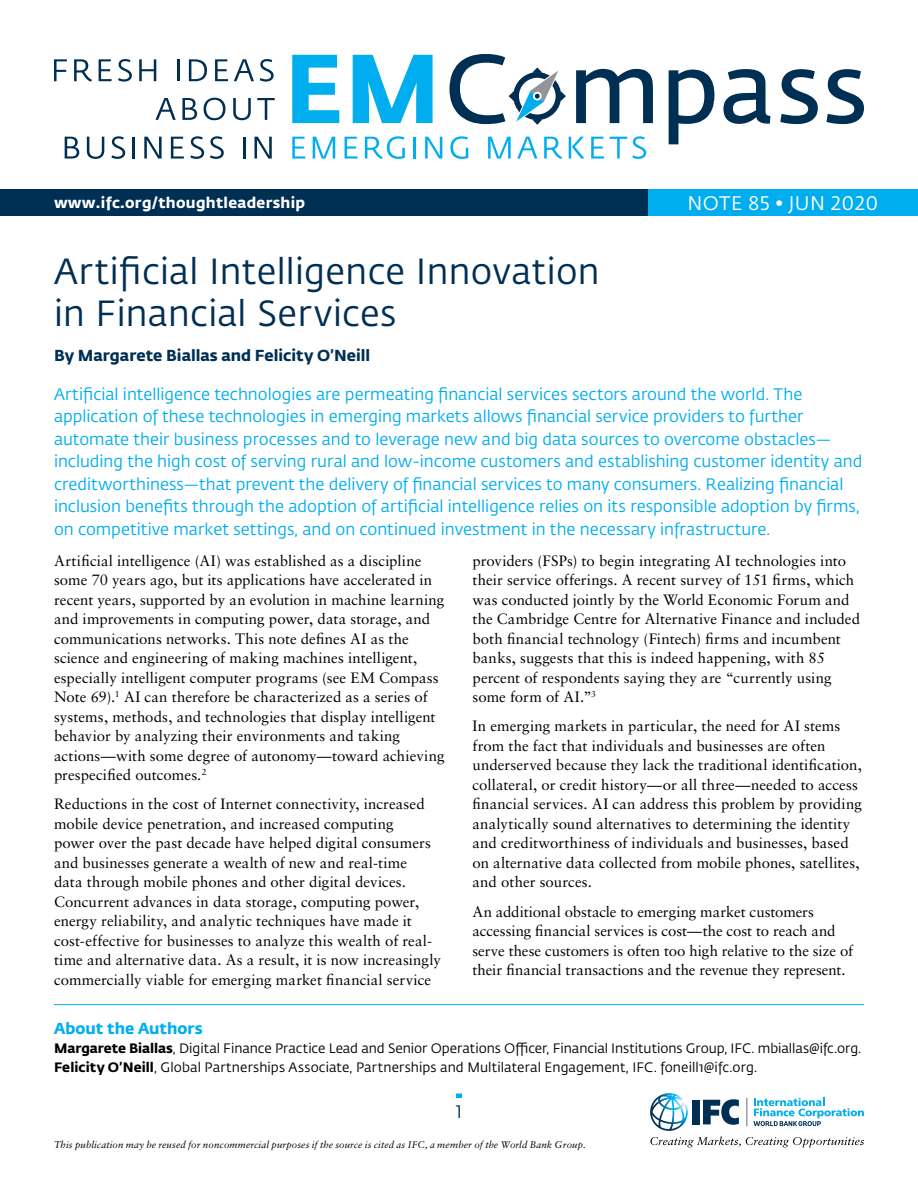
<style>
.page{position:relative;width:918px;height:1188px;background:#fff}
.page>*{position:absolute;margin:0;border:0;box-sizing:border-box;transform-origin:0 0}
.t1{font:36px/42px "Fedra Sans Std";letter-spacing:.01em;color:#002f54}
.t2{font:19.5px "Fedra Sans Std";letter-spacing:.02em;color:#fff}
.t3{font:18px "Fedra Sans Std";color:#002f54}
.t4{font:16.5px/22.5px "Fedra Sans Std";color:#00aeef}
.t5{font:700 15.75px "Fedra Sans Std";color:#002f54}
.t6{font:700 15.75px "Fedra Sans Std";color:#00aeef}
.t7{font:15px/19.5px "Sabon LT Std";letter-spacing:.005em;color:#000}
.t8{font:700 15px "Fedra Sans Std";letter-spacing:.02em;color:#fff}
.t9{font:13.5px/19.5px "Fedra Sans Std";letter-spacing:.005em;color:#000}
.t10{font:italic 9.75px "Sabon LT Std";letter-spacing:.01em;color:#000}
.s1{font-weight:700}
</style>
<div class="page">
<svg style="left:650px;top:1093px;width:214px;height:55px"></svg>
<svg style="left:456px;top:1094px;width:6px;height:4px"></svg>
<svg style="left:292px;top:55px;width:47px;height:68px"></svg>
<svg style="left:353px;top:55px;width:80px;height:68px"></svg>
<svg style="left:292px;top:137px;width:13px;height:22px"></svg>
<svg style="left:313px;top:137px;width:22px;height:22px"></svg>
<svg style="left:345px;top:137px;width:13px;height:22px"></svg>
<svg style="left:365px;top:136px;width:40px;height:23px"></svg>
<hr style="left:413px;top:137px;width:3px;height:22px;background:#00aeef">
<svg style="left:425px;top:137px;width:17px;height:22px"></svg>
<svg style="left:450px;top:136px;width:18px;height:23px"></svg>
<svg style="left:488px;top:137px;width:23px;height:22px"></svg>
<svg style="left:517px;top:137px;width:20px;height:22px"></svg>
<svg style="left:544px;top:137px;width:18px;height:22px"></svg>
<svg style="left:569px;top:137px;width:16px;height:22px"></svg>
<svg style="left:591px;top:137px;width:13px;height:22px"></svg>
<svg style="left:610px;top:136px;width:36px;height:23px"></svg>
<svg style="left:54px;top:59px;width:13px;height:22px"></svg>
<svg style="left:74px;top:59px;width:18px;height:23px"></svg>
<svg style="left:99px;top:59px;width:13px;height:22px"></svg>
<svg style="left:118px;top:59px;width:14px;height:23px"></svg>
<svg style="left:139px;top:59px;width:17px;height:22px"></svg>
<hr style="left:177px;top:59px;width:3px;height:22px;background:#002f54">
<svg style="left:189px;top:59px;width:18px;height:22px"></svg>
<svg style="left:215px;top:59px;width:13px;height:22px"></svg>
<svg style="left:234px;top:59px;width:20px;height:22px"></svg>
<svg style="left:260px;top:59px;width:14px;height:23px"></svg>
<svg style="left:155px;top:98px;width:21px;height:22px"></svg>
<svg style="left:182px;top:98px;width:15px;height:22px"></svg>
<svg style="left:204px;top:98px;width:21px;height:22px"></svg>
<svg style="left:233px;top:98px;width:18px;height:22px"></svg>
<svg style="left:257px;top:98px;width:18px;height:22px"></svg>
<svg style="left:65px;top:137px;width:14px;height:22px"></svg>
<svg style="left:87px;top:137px;width:17px;height:22px"></svg>
<svg style="left:111px;top:136px;width:14px;height:23px"></svg>
<hr style="left:133px;top:137px;width:2px;height:22px;background:#002f54">
<svg style="left:144px;top:137px;width:18px;height:22px"></svg>
<svg style="left:171px;top:137px;width:13px;height:22px"></svg>
<svg style="left:190px;top:136px;width:14px;height:23px"></svg>
<svg style="left:210px;top:136px;width:14px;height:23px"></svg>
<hr style="left:243px;top:137px;width:2px;height:22px;background:#002f54">
<svg style="left:255px;top:137px;width:17px;height:22px"></svg>
<svg style="left:576px;top:69px;width:77px;height:54px"></svg>
<svg style="left:669px;top:70px;width:45px;height:74px"></svg>
<svg style="left:723px;top:69px;width:47px;height:55px"></svg>
<svg style="left:780px;top:69px;width:38px;height:55px"></svg>
<svg style="left:827px;top:69px;width:37px;height:55px"></svg>
<svg style="left:450px;top:54px;width:116px;height:71px"></svg>
<div style="left:0;top:189px;width:918px;height:27px;background:#00aeef"></div>
<div style="left:0;top:189px;width:648px;height:27px;background:#002f54"></div>
<hr style="left:54px;top:1004px;width:810px;height:1px;background:#00aeef">
<p class="t8" style="left:54px;top:193px;width:253px">www.ifc.org/thoughtleadership</p>
<h2 class="t2" style="left:687px;top:192px;width:193px">NOTE 85 • JUN 2020</h2>
<h1 class="t1" style="left:54px;top:251px;width:547px">Artificial Intelligence Innovation in Financial Services</h1>
<p class="t5" style="left:54px;top:345px;width:318px">By Margarete Biallas and Felicity O’Neill</p>
<p class="t4" style="left:54px;top:383px;width:810px">Artificial intelligence technologies are permeating financial services sectors around the world. The application of these technologies in emerging markets allows financial service providers to further automate their business processes and to leverage new and big data sources to overcome obstacles— including the high cost of serving rural and low-income customers and establishing customer identity and creditworthiness—that prevent the delivery of financial services to many consumers. Realizing financial inclusion benefits through the adoption of artificial intelligence relies on its responsible adoption by firms, on competitive market settings, and on continued investment in the necessary infrastructure.</p>
<p class="t7" style="left:54px;top:550px;width:392px">Artificial intelligence (AI) was established as a discipline some 70 years ago, but its applications have accelerated in recent years, supported by an evolution in machine learning and improvements in computing power, data storage, and communications networks. This note defines AI as the science and engineering of making machines intelligent, especially intelligent computer programs (see EM Compass Note 69).<sup>1</sup> AI can therefore be characterized as a series of systems, methods, and technologies that display intelligent behavior by analyzing their environments and taking actions—with some degree of autonomy—toward achieving prespecified outcomes.<sup>2</sup></p>
<p class="t7" style="left:54px;top:794px;width:389px">Reductions in the cost of Internet connectivity, increased mobile device penetration, and increased computing<br>power over the past decade have helped digital consumers and businesses generate a wealth of new and real-time<br>data through mobile phones and other digital devices.<br>Concurrent advances in data storage, computing power, energy reliability, and analytic techniques have made it cost-effective for businesses to analyze this wealth of real&shy;time and alternative data. As a result, it is now increasingly commercially viable for emerging market financial service</p>
<p class="t6" style="left:54px;top:1018px;width:150px">About the Authors</p>
<p class="t9" style="left:54px;top:1039px;width:809px"><span class="s1">Margarete Biallas</span>, Digital Finance Practice Lead and Senior Operations Officer, Financial Institutions Group, IFC. mbiallas@ifc.org.<br><span class="s1">Felicity O’Neill</span>, Global Partnerships Associate, Partnerships and Multilateral Engagement, IFC. foneill1@ifc.org.</p>
<p class="t7" style="left:472px;top:550px;width:389px">providers (FSPs) to begin integrating AI technologies into their service offerings. A recent survey of 151 firms, which was conducted jointly by the World Economic Forum and the Cambridge Centre for Alternative Finance and included both financial technology (Fintech) firms and incumbent banks, suggests that this is indeed happening, with 85 percent of respondents saying they are “currently using some form of AI.”<sup>3</sup></p>
<p class="t7" style="left:472px;top:716px;width:391px">In emerging markets in particular, the need for AI stems from the fact that individuals and businesses are often underserved because they lack the traditional identification, collateral, or credit history—or all three—needed to access financial services. AI can address this problem by providing analytically sound alternatives to determining the identity and creditworthiness of individuals and businesses, based on alternative data collected from mobile phones, satellites, and other sources.</p>
<p class="t7" style="left:472px;top:901px;width:382px">An additional obstacle to emerging market customers accessing financial services is cost—the cost to reach and serve these customers is often too high relative to the size of their financial transactions and the revenue they represent.</p>
<p class="t3" style="left:456px;top:1101px;width:8px">1</p>
<p class="t10" style="left:54px;top:1138px;width:533px">This publication may be reused for noncommercial purposes if the source is cited as IFC, a member of the World Bank Group.</p>
</div>
